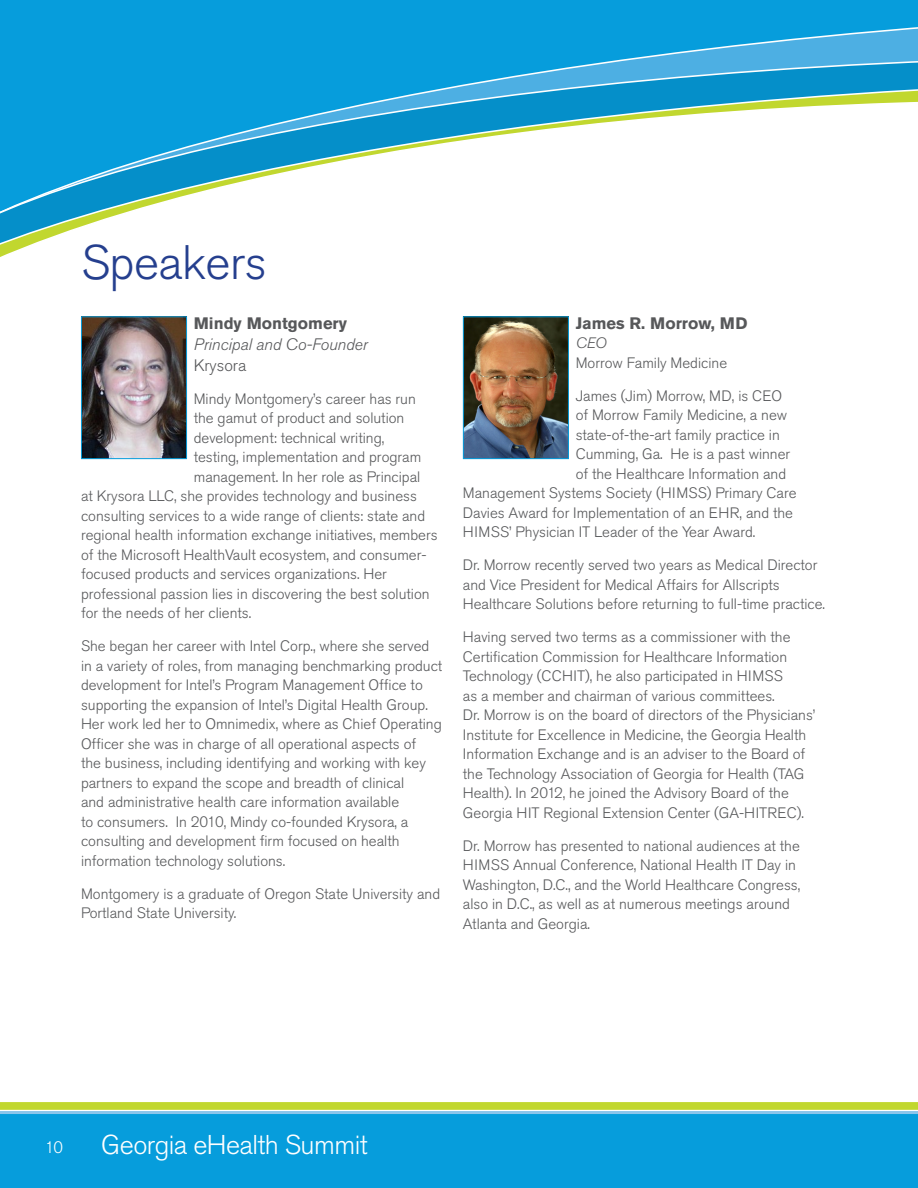
<style>
.page{position:relative;width:918px;height:1188px;background:#fff}
.page>*{position:absolute;margin:0;border:0;box-sizing:border-box;transform-origin:0 0}
.t1{font:300 48px "Akzidenz Grotesk Pro";letter-spacing:-.01em;color:#253f8e}
.t2{font:300 27px "Akzidenz Grotesk Pro";letter-spacing:-.02em;color:#fff}
.t3{font:italic 300 16.5px/21px "Akzidenz Grotesk Pro";color:#57585a}
.name{font:700 16.5px "Akzidenz Grotesk Pro";color:#57585a}
.t4{font:300 16.5px "Akzidenz Grotesk Pro";color:#57585a}
.t5{font:300 16.5px "Akzidenz Grotesk Pro";color:#fff}
.text{font:300 15px/19.5px "Akzidenz Grotesk Pro";color:#57585a}
.text-2{font:italic 300 15px "Akzidenz Grotesk Pro";color:#57585a}
.s1{font-weight:700;font-style:normal}
</style>
<div class="page">
<div style="left:0;top:0;width:918px;height:46px;background:#069ddc"></div>
<svg style="left:0;top:46px;width:918px;height:13px;background:#1ba2de"></svg>
<svg style="left:0;top:59px;width:918px;height:25px;background:#1da1db"></svg>
<svg style="left:0;top:84px;width:918px;height:376px"></svg>
<svg style="left:0;top:1102px;width:918px;height:8px;background:#c2d835"></svg>
<div style="left:0;top:1111px;width:918px;height:77px;background:#069ddc"></div>
<img style="left:83px;top:318px;width:102px;height:139px">
<div style="left:81px;top:316px;width:106px;height:143px;border:1px solid #069ddc"></div>
<img style="left:465px;top:318px;width:102px;height:139px">
<div style="left:463px;top:316px;width:106px;height:143px;border:1px solid #069ddc"></div>
<p class="t1" style="left:81px;top:231px;width:187px">Speakers</p>
<p class="t3" style="left:194px;top:313px;width:175px"><span class="s1">Mindy Montgomery<br></span>Principal and Co-Founder</p>
<p class="t4" style="left:194px;top:354px;width:54px">Krysora</p>
<p class="text" style="left:194px;top:389px;width:224px">Mindy Montgomery’s career has run</p>
<p class="text" style="left:194px;top:408px;width:212px">the gamut of product and solution</p>
<p class="text" style="left:194px;top:428px;width:192px">development: technical writing,</p>
<p class="text" style="left:194px;top:447px;width:229px">testing, implementation and program</p>
<p class="text" style="left:194px;top:467px;width:228px">management. In her role as Principal</p>
<p class="text" style="left:81px;top:486px;width:337px">at Krysora LLC, she provides technology and business</p>
<p class="text" style="left:81px;top:506px;width:346px">consulting services to a wide range of clients: state and</p>
<p class="text" style="left:81px;top:525px;width:358px">regional health information exchange initiatives, members</p>
<p class="text" style="left:81px;top:545px;width:347px">of the Microsoft HealthVault ecosystem, and consumer-</p>
<p class="text" style="left:81px;top:564px;width:307px">focused products and services organizations. Her</p>
<p class="text" style="left:81px;top:584px;width:350px">professional passion lies in discovering the best solution</p>
<p class="text" style="left:81px;top:603px;width:172px">for the needs of her clients.</p>
<p class="text" style="left:81px;top:636px;width:363px">She began her career with Intel Corp., where she served in a variety of roles, from managing benchmarking product development for Intel’s Program Management Office to supporting the expansion of Intel’s Digital Health Group.<br>Her work led her to Omnimedix, where as Chief Operating Officer she was in charge of all operational aspects of<br>the business, including identifying and working with key partners to expand the scope and breadth of clinical<br>and administrative health care information available<br>to consumers. In 2010, Mindy co-founded Krysora, a consulting and development firm focused on health information technology solutions.</p>
<p class="text" style="left:81px;top:884px;width:361px">Montgomery is a graduate of Oregon State University and<br>Portland State University.</p>
<p class="name" style="left:576px;top:312px;width:173px">James R. Morrow, MD</p>
<p class="text-2" style="left:576px;top:333px;width:32px">CEO</p>
<p class="text" style="left:576px;top:353px;width:153px">Morrow Family Medicine</p>
<p class="text" style="left:576px;top:386px;width:208px">James (Jim) Morrow, MD, is CEO</p>
<p class="text" style="left:576px;top:405px;width:213px">of Morrow Family Medicine, a new</p>
<p class="text" style="left:576px;top:425px;width:206px">state-of-the-art family practice in</p>
<p class="text" style="left:576px;top:444px;width:216px">Cumming, Ga. He is a past winner</p>
<p class="text" style="left:576px;top:464px;width:212px">of the Healthcare Information and</p>
<p class="text" style="left:463px;top:483px;width:335px">Management Systems Society (HIMSS) Primary Care</p>
<p class="text" style="left:463px;top:503px;width:332px">Davies Award for Implementation of an EHR, and the</p>
<p class="text" style="left:463px;top:522px;width:294px">HIMSS’ Physician IT Leader of the Year Award.</p>
<p class="text" style="left:463px;top:555px;width:364px">Dr. Morrow recently served two years as Medical Director and Vice President for Medical Affairs for Allscripts<br>Healthcare Solutions before returning to full-time practice.</p>
<p class="text" style="left:463px;top:627px;width:354px">Having served two terms as a commissioner with the Certification Commission for Healthcare Information Technology (CCHIT), he also participated in HIMSS<br>as a member and chairman of various committees.<br>Dr. Morrow is on the board of directors of the Physicians’ Institute for Excellence in Medicine, the Georgia Health Information Exchange and is an adviser to the Board of the Technology Association of Georgia for Health (TAG Health). In 2012, he joined the Advisory Board of the Georgia HIT Regional Extension Center (GA-HITREC).</p>
<p class="text" style="left:463px;top:836px;width:339px">Dr. Morrow has presented to national audiences at the HIMSS Annual Conference, National Health IT Day in Washington, D.C., and the World Healthcare Congress, also in D.C., as well as at numerous meetings around Atlanta and Georgia.</p>
<p class="t5" style="left:45px;top:1136px;width:20px">10</p>
<h2 class="t2" style="left:101px;top:1127px;width:268px">Georgia eHealth Summit</h2>
</div>
